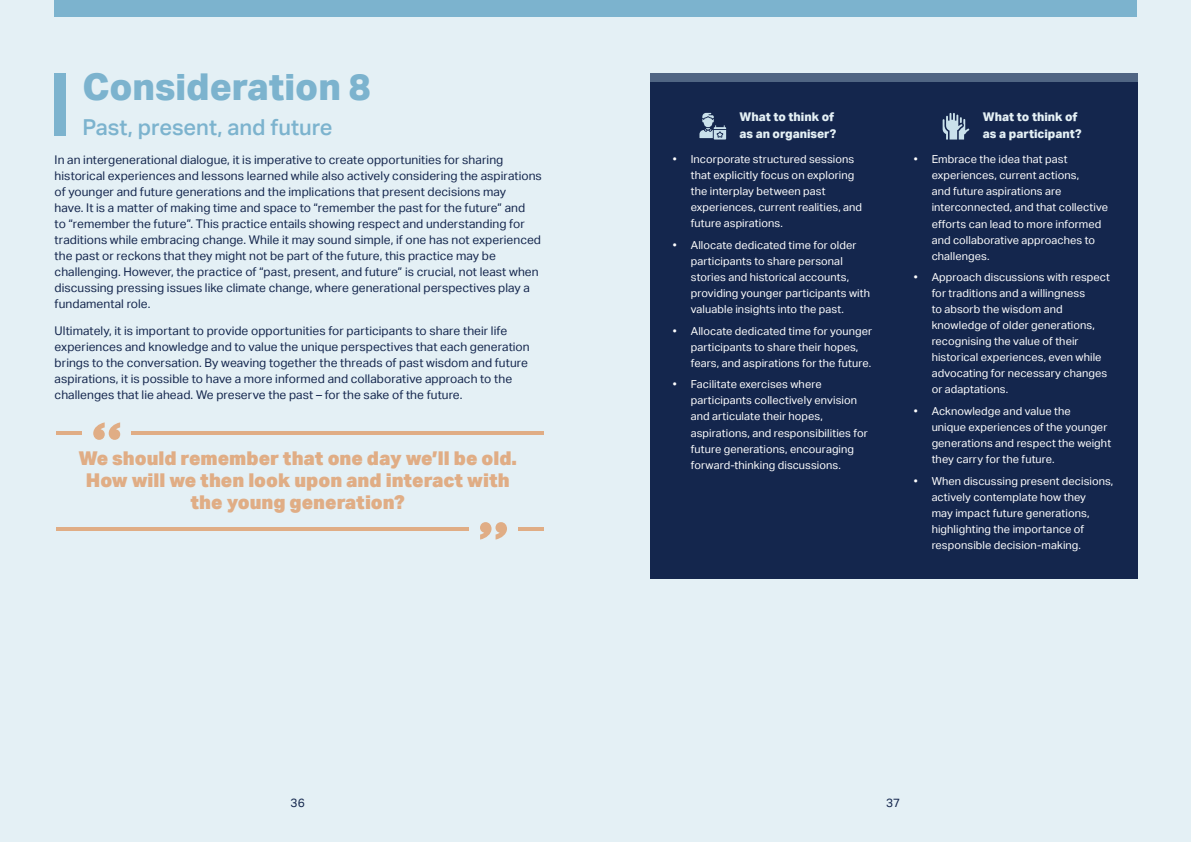
<style>
.page{position:relative;width:1191px;height:842px;background:#e4f0f5}
.page>*{position:absolute;margin:0;border:0;box-sizing:border-box;transform-origin:0 0}
.t1{font:800 37px "Aktiv Grotesk";color:#7cb3ce}
.t2{font:500 22px "Aktiv Grotesk";color:#7cb3ce}
.t3{font:900 19px/22px "Aktiv Grotesk";color:#e0ad85;text-align:center}
.t4{font:12px/16px "Aktiv Grotesk";letter-spacing:.005em;color:#14264d}
.t5{font:800 12px/17px "Aktiv Grotesk";color:#e4f0f5}
.t6{font:11px/16px "Aktiv Grotesk";letter-spacing:.01em;color:#fff}
</style>
<div class="page">
<div style="left:54px;top:74px;width:11px;height:62px;background:#7cb3ce"></div>
<div style="left:54px;top:0;width:555px;height:17px;background:#7cb3ce"></div>
<div style="left:650px;top:74px;width:487px;height:504px;background:#14264d"></div>
<div style="left:649px;top:74px;width:488px;height:8px;background:#506583"></div>
<svg style="left:699px;top:113px;width:27px;height:27px"></svg>
<svg style="left:942px;top:113px;width:27px;height:27px"></svg>
<div style="left:581px;top:0;width:555px;height:17px;background:#7cb3ce"></div>
<svg style="left:93px;top:422px;width:27px;height:18px"></svg>
<hr style="left:56px;top:431px;width:26px;height:3px;background:#e0ad85">
<hr style="left:131px;top:431px;width:413px;height:3px;background:#e0ad85">
<svg style="left:480px;top:522px;width:27px;height:18px"></svg>
<hr style="left:518px;top:527px;width:26px;height:4px;background:#e0ad85">
<hr style="left:56px;top:527px;width:413px;height:4px;background:#e0ad85">
<h1 class="t1" style="left:82px;top:66px;width:290px">Consideration 8</h1>
<h2 class="t2" style="left:82px;top:115px;width:251px">Past, present, and future</h2>
<p class="t4" style="left:55px;top:152px;width:489px">In an intergenerational dialogue, it is imperative to create opportunities for sharing historical experiences and lessons learned while also actively considering the aspirations of younger and future generations and the implications that present decisions may<br>have. It is a matter of making time and space to “remember the past for the future” and<br>to “remember the future”. This practice entails showing respect and understanding for traditions while embracing change. While it may sound simple, if one has not experienced the past or reckons that they might not be part of the future, this practice may be challenging. However, the practice of “past, present, and future” is crucial, not least when discussing pressing issues like climate change, where generational perspectives play a fundamental role.</p>
<p class="t4" style="left:55px;top:323px;width:476px">Ultimately, it is important to provide opportunities for participants to share their life experiences and knowledge and to value the unique perspectives that each generation brings to the conversation. By weaving together the threads of past wisdom and future aspirations, it is possible to have a more informed and collaborative approach to the challenges that lie ahead. We preserve the past – for the sake of the future.</p>
<h3 class="t3" style="left:78px;top:446px;width:440px">We should remember that one day we’ll be old.<br>How will we then look upon and interact with the young generation?</h3>
<p class="t4" style="left:291px;top:795px;width:16px">36</p>
<p class="t5" style="left:739px;top:109px;width:98px">What to think of as an organiser?</p>
<p class="t5" style="left:983px;top:109px;width:100px">What to think of as a participant?</p>
<p class="t6" style="left:691px;top:152px;width:173px;text-indent:-18px">• Incorporate structured sessions that explicitly focus on exploring the interplay between past experiences, current realities, and future aspirations.</p>
<p class="t6" style="left:691px;top:237px;width:181px;text-indent:-18px">• Allocate dedicated time for older participants to share personal stories and historical accounts, providing younger participants with valuable insights into the past.</p>
<p class="t6" style="left:691px;top:323px;width:183px;text-indent:-18px">• Allocate dedicated time for younger participants to share their hopes, fears, and aspirations for the future.</p>
<p class="t6" style="left:691px;top:377px;width:178px;text-indent:-18px">• Facilitate exercises where participants collectively envision and articulate their hopes, aspirations, and responsibilities for future generations, encouraging forward-thinking discussions.</p>
<p class="t6" style="left:931px;top:152px;width:178px;text-indent:-18px">• Embrace the idea that past experiences, current actions,<br>and future aspirations are interconnected, and that collective efforts can lead to more informed and collaborative approaches to challenges.</p>
<p class="t6" style="left:931px;top:269px;width:180px;text-indent:-18px">• Approach discussions with respect for traditions and a willingness<br>to absorb the wisdom and knowledge of older generations, recognising the value of their historical experiences, even while advocating for necessary changes or adaptations.</p>
<p class="t6" style="left:931px;top:403px;width:181px;text-indent:-18px">• Acknowledge and value the<br>unique experiences of the younger generations and respect the weight they carry for the future.</p>
<p class="t6" style="left:931px;top:473px;width:183px;text-indent:-18px">• When discussing present decisions, actively contemplate how they<br>may impact future generations, highlighting the importance of responsible decision-making.</p>
<p class="t4" style="left:886px;top:795px;width:16px">37</p>
</div>
